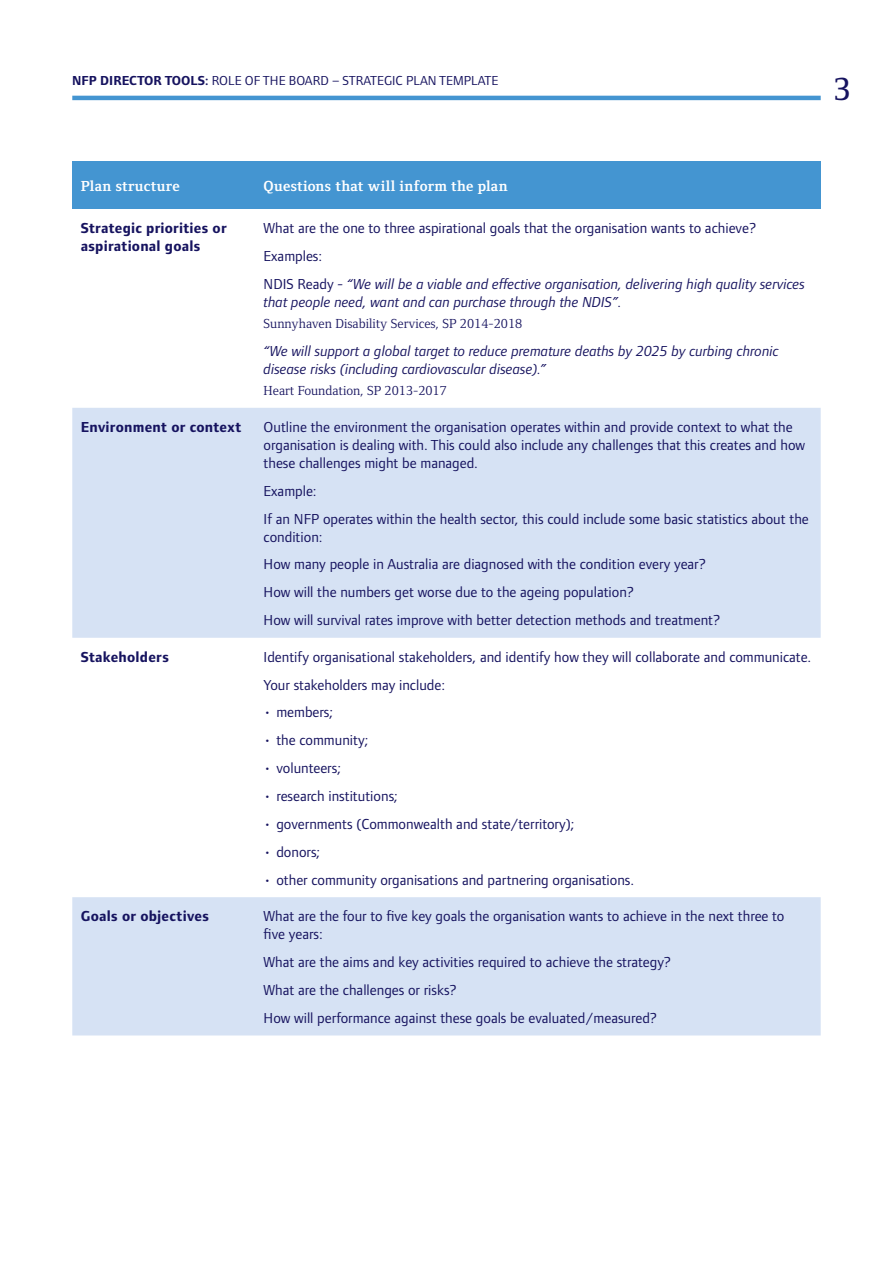
<style>
.page{position:relative;width:893px;height:1263px;background:#fff}
.page>*{position:absolute;margin:0;border:0;box-sizing:border-box;transform-origin:0 0}
.t1{font:500 33px "Foundry Form Serif";color:#16135f}
.t2{font:15px/27.9px "Foundry Form Sans";color:#16135f}
.t3{font:italic 15px/18px "Foundry Form Sans";color:#16135f}
.t4{font:700 15px/18px "Foundry Form Sans";letter-spacing:.015em;color:#16135f}
.t5{font:700 15px "Foundry Form Serif";letter-spacing:.03em;color:#fff}
.t6{font:13.5px "Foundry Form Serif";color:#16135f}
.t7{font:13.5px "Foundry Form Sans";color:#16135f}
.s1{font-weight:700}
.s2{font-weight:600}
.s3{font-style:italic}
</style>
<div class="page">
<hr style="left:72px;top:96px;width:749px;height:4px;background:#4495d1">
<div style="left:72px;top:162px;width:183px;height:47px;background:#4495d1"></div>
<div style="left:255px;top:162px;width:566px;height:47px;background:#4495d1"></div>
<svg style="left:72px;top:408px;width:749px;height:627px;fill:#d6e2f4"></svg>
<p class="t7" style="left:72px;top:73px;width:428px"><span class="s1">NFP DIRECTOR TOOLS</span><span class="s2">:</span> ROLE OF THE BOARD – STRATEGIC PLAN TEMPLATE</p>
<h1 class="t1" style="left:833px;top:71px;width:19px">3</h1>
<p class="t5" style="left:81px;top:178px;width:101px">Plan structure</p>
<p class="t5" style="left:264px;top:178px;width:246px">Questions that will inform the plan</p>
<p class="t4" style="left:81px;top:219px;width:147px">Strategic priorities or aspirational goals</p>
<p class="t2" style="left:264px;top:214px;width:543px">What are the one to three aspirational goals that the organisation wants to achieve?<br>Examples:<br>NDIS Ready <span class="s3">- “We will be a viable and effective organisation, delivering high quality services</span></p>
<p class="t3" style="left:264px;top:293px;width:360px">that people need, want and can purchase through the NDIS”.</p>
<p class="t6" style="left:264px;top:316px;width:260px">Sunnyhaven Disability Services, SP 2014-2018</p>
<p class="t3" style="left:264px;top:342px;width:517px">“We will support a global target to reduce premature deaths by 2025 by curbing chronic disease risks (including cardiovascular disease).”</p>
<p class="t6" style="left:264px;top:383px;width:185px">Heart Foundation, SP 2013-2017</p>
<p class="t4" style="left:81px;top:418px;width:162px">Environment or context</p>
<p class="t2" style="left:264px;top:418px;width:543px;line-height:18px">Outline the environment the organisation operates within and provide context to what the organisation is dealing with. This could also include any challenges that this creates and how these challenges might be managed.</p>
<p class="t2" style="left:264px;top:477px;width:547px">Example:<br>If an NFP operates within the health sector, this could include some basic statistics about the</p>
<p class="t2" style="left:264px;top:522px;width:458px">condition:<br>How many people in Australia are diagnosed with the condition every year?<br>How will the numbers get worse due to the ageing population?<br>How will survival rates improve with better detection methods and treatment?</p>
<p class="t4" style="left:81px;top:648px;width:90px">Stakeholders</p>
<p class="t2" style="left:264px;top:643px;width:549px">Identify organisational stakeholders, and identify how they will collaborate and communicate.<br>Your stakeholders may include:</p>
<p class="t2" style="left:264px;top:698px;width:71px">• members;</p>
<p class="t2" style="left:264px;top:726px;width:106px">• the community;</p>
<p class="t2" style="left:264px;top:754px;width:79px">• volunteers;</p>
<p class="t2" style="left:264px;top:782px;width:136px">• research institutions;</p>
<p class="t2" style="left:264px;top:810px;width:312px">• governments (Commonwealth and state/territory);</p>
<p class="t2" style="left:264px;top:838px;width:58px">• donors;</p>
<p class="t2" style="left:264px;top:865px;width:372px">• other community organisations and partnering organisations.</p>
<p class="t4" style="left:81px;top:907px;width:130px">Goals or objectives</p>
<p class="t2" style="left:264px;top:907px;width:522px;line-height:18px">What are the four to five key goals the organisation wants to achieve in the next three to five years:</p>
<p class="t2" style="left:264px;top:948px;width:409px">What are the aims and key activities required to achieve the strategy?<br>What are the challenges or risks?<br>How will performance against these goals be evaluated/measured?</p>
</div>
